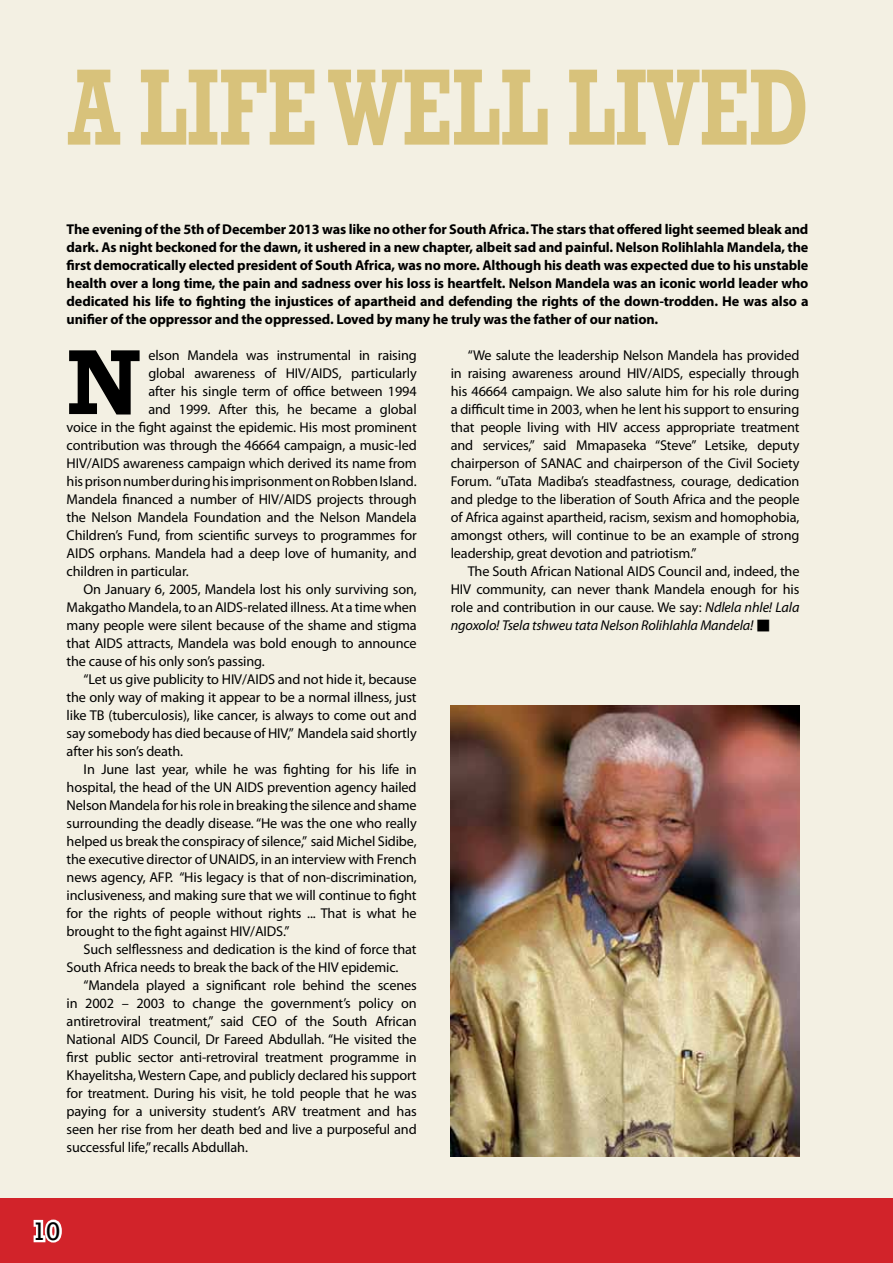
<style>
.page{position:relative;width:893px;height:1263px;background:#fff}
.page>*{position:absolute;margin:0;border:0;box-sizing:border-box;transform-origin:0 0}
.t1{font:700 110.4px "Rockwell";color:#d8c27b;scale:.68 1}
.t2{font:700 93.75px "Rockwell";color:#000}
.t3{font:25.95px "Rockwell";color:#000}
.t4{font:14.25px/18px "Myriad Pro";letter-spacing:-.01em;color:#000;text-align:justify}
.t5{font:700 14.25px/18px "Myriad Pro";letter-spacing:-.01em;color:#000;text-align:justify}
.s1{font-style:italic}
</style>
<div class="page">
<div style="left:0;top:1197px;width:893px;height:66px;background:#d2232a"></div>
<svg style="left:33px;top:1219px;width:29px;height:24px"></svg>
<div style="left:0;top:0;width:893px;height:1197px;background:#f3f0e3"></div>
<img style="left:451px;top:705px;width:348px;height:452px">
<h1 class="t1" style="left:68px;top:41px;width:169px">ALIFE</h1>
<h1 class="t1" style="left:328px;top:41px;width:82px">WELL</h1>
<h1 class="t1" style="left:567px;top:41px;width:272px">LIVED</h1>
<p class="t5" style="left:67px;top:220px;width:743px">The evening of the 5th of December 2013 was like no other for South Africa. The stars that offered light seemed bleak and dark. As night beckoned for the dawn, it ushered in a new chapter, albeit sad and painful. Nelson Rolihlahla Mandela, the first democratically elected president of South Africa, was no more. Although his death was expected due to his unstable health over a long time, the pain and sadness over his loss is heartfelt. Nelson Mandela was an iconic world leader who dedicated his life to fighting the injustices of apartheid and defending the rights of the down-trodden. He was also a unifier of the oppressor and the oppressed. Loved by many he truly was the father of our nation.</p>
<h2 class="t2" style="left:67px;top:326px;width:72px">N</h2>
<p class="t4" style="left:148px;top:346px;width:270px">elson Mandela was instrumental in raising</p>
<p class="t4" style="left:148px;top:364px;width:270px">global awareness of HIV/AIDS, particularly</p>
<p class="t4" style="left:148px;top:382px;width:270px">after his single term of office between 1994</p>
<p class="t4" style="left:148px;top:400px;width:270px">and 1999. After this, he became a global</p>
<p class="t4" style="left:67px;top:418px;width:352px">voice in the fight against the epidemic. His most prominent</p>
<p class="t4" style="left:67px;top:436px;width:352px">contribution was through the 46664 campaign, a music-led</p>
<p class="t4" style="left:67px;top:454px;width:352px">HIV/AIDS awareness campaign which derived its name from</p>
<p class="t4" style="left:67px;top:472px;width:352px">his prison number during his imprisonment on Robben Island.</p>
<p class="t4" style="left:67px;top:490px;width:352px">Mandela financed a number of HIV/AIDS projects through</p>
<p class="t4" style="left:67px;top:508px;width:352px">the Nelson Mandela Foundation and the Nelson Mandela</p>
<p class="t4" style="left:67px;top:526px;width:352px">Children’s Fund, from scientific surveys to programmes for</p>
<p class="t4" style="left:67px;top:544px;width:352px">AIDS orphans. Mandela had a deep love of humanity, and</p>
<p class="t4" style="left:67px;top:562px;width:124px">children in particular.</p>
<p class="t4" style="left:84px;top:580px;width:335px">On January 6, 2005, Mandela lost his only surviving son,</p>
<p class="t4" style="left:67px;top:598px;width:352px">Makgatho Mandela, to an AIDS-related illness. At a time when</p>
<p class="t4" style="left:67px;top:616px;width:352px">many people were silent because of the shame and stigma</p>
<p class="t4" style="left:67px;top:634px;width:352px">that AIDS attracts, Mandela was bold enough to announce</p>
<p class="t4" style="left:67px;top:652px;width:200px">the cause of his only son’s passing.</p>
<p class="t4" style="left:84px;top:670px;width:335px">“Let us give publicity to HIV/AIDS and not hide it, because</p>
<p class="t4" style="left:67px;top:688px;width:352px">the only way of making it appear to be a normal illness, just</p>
<p class="t4" style="left:67px;top:706px;width:352px">like TB (tuberculosis), like cancer, is always to come out and</p>
<p class="t4" style="left:67px;top:724px;width:352px">say somebody has died because of HIV,” Mandela said shortly</p>
<p class="t4" style="left:67px;top:742px;width:118px">after his son’s death.</p>
<p class="t4" style="left:84px;top:760px;width:335px">In June last year, while he was fighting for his life in</p>
<p class="t4" style="left:67px;top:778px;width:352px">hospital, the head of the UN AIDS prevention agency hailed</p>
<p class="t4" style="left:67px;top:796px;width:352px">Nelson Mandela for his role in breaking the silence and shame</p>
<p class="t4" style="left:67px;top:814px;width:352px">surrounding the deadly disease. “He was the one who really</p>
<p class="t4" style="left:67px;top:832px;width:352px">helped us break the conspiracy of silence,” said Michel Sidibe,</p>
<p class="t4" style="left:67px;top:850px;width:352px">the executive director of UNAIDS, in an interview with French</p>
<p class="t4" style="left:67px;top:868px;width:352px">news agency, AFP. “His legacy is that of non-discrimination,</p>
<p class="t4" style="left:67px;top:886px;width:352px">inclusiveness, and making sure that we will continue to fight</p>
<p class="t4" style="left:67px;top:904px;width:352px">for the rights of people without rights ... That is what he</p>
<p class="t4" style="left:67px;top:922px;width:224px">brought to the fight against HIV/AIDS.”</p>
<p class="t4" style="left:84px;top:940px;width:335px">Such selflessness and dedication is the kind of force that</p>
<p class="t4" style="left:67px;top:958px;width:333px">South Africa needs to break the back of the HIV epidemic.</p>
<p class="t4" style="left:84px;top:976px;width:335px">“Mandela played a significant role behind the scenes</p>
<p class="t4" style="left:67px;top:994px;width:352px">in 2002 – 2003 to change the government’s policy on</p>
<p class="t4" style="left:67px;top:1012px;width:352px">antiretroviral treatment,” said CEO of the South African</p>
<p class="t4" style="left:67px;top:1030px;width:352px">National AIDS Council, Dr Fareed Abdullah. “He visited the</p>
<p class="t4" style="left:67px;top:1048px;width:352px">first public sector anti-retroviral treatment programme in</p>
<p class="t4" style="left:67px;top:1066px;width:352px">Khayelitsha, Western Cape, and publicly declared his support</p>
<p class="t4" style="left:67px;top:1084px;width:352px">for treatment. During his visit, he told people that he was</p>
<p class="t4" style="left:67px;top:1102px;width:352px">paying for a university student’s ARV treatment and has</p>
<p class="t4" style="left:67px;top:1120px;width:352px">seen her rise from her death bed and live a purposeful and</p>
<p class="t4" style="left:67px;top:1138px;width:183px">successful life,” recalls Abdullah.</p>
<h3 class="t3" style="left:32px;top:1216px;width:30px">10</h3>
<p class="t4" style="left:451px;top:346px;width:350px;text-indent:17px">“We salute the leadership Nelson Mandela has provided in raising awareness around HIV/AIDS, especially through his 46664 campaign. We also salute him for his role during a difficult time in 2003, when he lent his support to ensuring that people living with HIV access appropriate treatment and services,” said Mmapaseka “Steve” Letsike, deputy chairperson of SANAC and chairperson of the Civil Society Forum. “uTata Madiba’s steadfastness, courage, dedication and pledge to the liberation of South Africa and the people of Africa against apartheid, racism, sexism and homophobia, amongst others, will continue to be an example of strong leadership, great devotion and patriotism.”</p>
<p class="t4" style="left:451px;top:562px;width:350px;text-indent:17px">The South African National AIDS Council and, indeed, the HIV community, can never thank Mandela enough for his role and contribution in our cause. We say: <span class="s1">Ndlela nhle! Lala ngoxolo! Tsela tshweu tata Nelson Rolihlahla Mandela!</span> ■</p>
</div>
